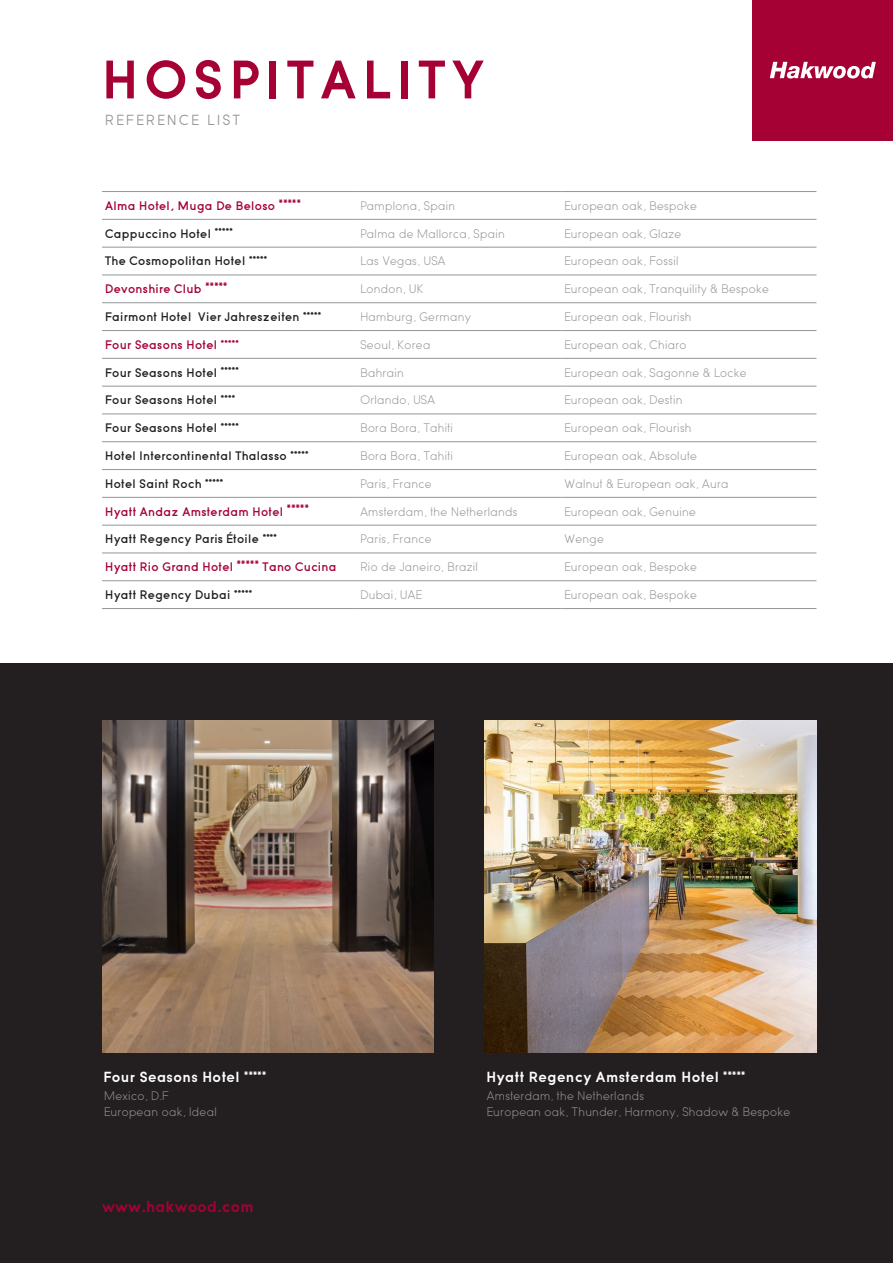
<style>
.page{position:relative;width:893px;height:1263px;background:#fff}
.page>*{position:absolute;margin:0;border:0;box-sizing:border-box;transform-origin:0 0}
.t1{font:700 54px "Sofia";letter-spacing:.12em;color:#a50134}
.t2{font:700 15.75px "Sofia";letter-spacing:.02em;color:#a50134}
.t3{font:700 14.7px "Sofia";letter-spacing:.03em;color:#fff}
.t4{font:14.7px "Sofia";letter-spacing:.18em;color:#939598}
.t5{font:300 12.3px "Sofia";letter-spacing:.03em;color:#939598}
.t6{font:500 12.3px "Sofia";letter-spacing:.03em;color:#231f20}
.t7{font:500 12.3px "Sofia";letter-spacing:.03em;color:#a50134}
</style>
<div class="page">
<div style="left:0;top:663px;width:893px;height:600px;background:#231f20"></div>
<img style="left:102px;top:721px;width:332px;height:331px">
<img style="left:485px;top:721px;width:331px;height:331px">
<div style="left:753px;top:0;width:140px;height:140px;background:#a50134"></div>
<svg style="left:770px;top:62px;width:106px;height:17px"></svg>
<hr style="left:102px;top:191px;width:255px;height:1px;background:#939598">
<hr style="left:357px;top:191px;width:204px;height:1px;background:#939598">
<hr style="left:561px;top:191px;width:255px;height:1px;background:#939598">
<hr style="left:102px;top:219px;width:255px;height:1px;background:#939598">
<hr style="left:357px;top:219px;width:204px;height:1px;background:#939598">
<hr style="left:561px;top:219px;width:255px;height:1px;background:#939598">
<hr style="left:102px;top:247px;width:255px;height:1px;background:#939598">
<hr style="left:357px;top:247px;width:204px;height:1px;background:#939598">
<hr style="left:561px;top:247px;width:255px;height:1px;background:#939598">
<hr style="left:102px;top:275px;width:255px;height:1px;background:#939598">
<hr style="left:357px;top:275px;width:204px;height:1px;background:#939598">
<hr style="left:561px;top:275px;width:255px;height:1px;background:#939598">
<hr style="left:102px;top:302px;width:255px;height:1px;background:#939598">
<hr style="left:357px;top:302px;width:204px;height:1px;background:#939598">
<hr style="left:561px;top:302px;width:255px;height:1px;background:#939598">
<hr style="left:102px;top:330px;width:255px;height:1px;background:#939598">
<hr style="left:357px;top:330px;width:204px;height:1px;background:#939598">
<hr style="left:561px;top:330px;width:255px;height:1px;background:#939598">
<hr style="left:102px;top:358px;width:255px;height:1px;background:#939598">
<hr style="left:357px;top:358px;width:204px;height:1px;background:#939598">
<hr style="left:561px;top:358px;width:255px;height:1px;background:#939598">
<hr style="left:102px;top:386px;width:255px;height:1px;background:#939598">
<hr style="left:357px;top:386px;width:204px;height:1px;background:#939598">
<hr style="left:561px;top:386px;width:255px;height:1px;background:#939598">
<hr style="left:102px;top:414px;width:255px;height:1px;background:#939598">
<hr style="left:357px;top:414px;width:204px;height:1px;background:#939598">
<hr style="left:561px;top:414px;width:255px;height:1px;background:#939598">
<hr style="left:102px;top:441px;width:255px;height:1px;background:#939598">
<hr style="left:357px;top:441px;width:204px;height:1px;background:#939598">
<hr style="left:561px;top:441px;width:255px;height:1px;background:#939598">
<hr style="left:102px;top:469px;width:255px;height:1px;background:#939598">
<hr style="left:357px;top:469px;width:204px;height:1px;background:#939598">
<hr style="left:561px;top:469px;width:255px;height:1px;background:#939598">
<hr style="left:102px;top:497px;width:255px;height:1px;background:#939598">
<hr style="left:357px;top:497px;width:204px;height:1px;background:#939598">
<hr style="left:561px;top:497px;width:255px;height:1px;background:#939598">
<hr style="left:102px;top:525px;width:255px;height:1px;background:#939598">
<hr style="left:357px;top:525px;width:204px;height:1px;background:#939598">
<hr style="left:561px;top:525px;width:255px;height:1px;background:#939598">
<hr style="left:102px;top:553px;width:255px;height:1px;background:#939598">
<hr style="left:357px;top:553px;width:204px;height:1px;background:#939598">
<hr style="left:561px;top:553px;width:255px;height:1px;background:#939598">
<hr style="left:102px;top:580px;width:255px;height:1px;background:#939598">
<hr style="left:357px;top:580px;width:204px;height:1px;background:#939598">
<hr style="left:561px;top:580px;width:255px;height:1px;background:#939598">
<hr style="left:102px;top:608px;width:255px;height:1px;background:#939598">
<hr style="left:357px;top:608px;width:204px;height:1px;background:#939598">
<hr style="left:561px;top:608px;width:255px;height:1px;background:#939598">
<p class="t1" style="left:102px;top:47px;width:383px">HOSPITALITY</p>
<p class="t4" style="left:105px;top:112px;width:136px">REFERENCE LIST</p>
<p class="t7" style="left:105px;top:198px;width:197px">Alma Hotel, Muga De Beloso *****</p>
<p class="t5" style="left:360px;top:199px;width:96px">Pamplona, Spain</p>
<p class="t5" style="left:564px;top:199px;width:134px">European oak, Bespoke</p>
<p class="t6" style="left:105px;top:226px;width:129px">Cappuccino Hotel <sup>*****</sup></p>
<p class="t5" style="left:360px;top:227px;width:146px">Palma de Mallorca, Spain</p>
<p class="t5" style="left:564px;top:227px;width:118px">European oak, Glaze</p>
<p class="t6" style="left:105px;top:254px;width:163px">The Cosmopolitan Hotel <sup>*****</sup></p>
<p class="t5" style="left:360px;top:254px;width:87px">Las Vegas, USA</p>
<p class="t5" style="left:564px;top:254px;width:115px">European oak, Fossil</p>
<p class="t7" style="left:105px;top:282px;width:124px">Devonshire Club *****</p>
<p class="t5" style="left:360px;top:282px;width:65px">London, UK</p>
<p class="t5" style="left:564px;top:282px;width:206px">European oak, Tranquility &amp; Bespoke</p>
<p class="t6" style="left:105px;top:310px;width:218px">Fairmont Hotel Vier Jahreszeiten <sup>*****</sup></p>
<p class="t5" style="left:360px;top:310px;width:112px">Hamburg, Germany</p>
<p class="t5" style="left:564px;top:310px;width:129px">European oak, Flourish</p>
<p class="t7" style="left:105px;top:337px;width:135px">Four Seasons Hotel <sup>*****</sup></p>
<p class="t5" style="left:360px;top:338px;width:72px">Seoul, Korea</p>
<p class="t5" style="left:564px;top:338px;width:123px">European oak, Chiaro</p>
<p class="t6" style="left:105px;top:365px;width:135px">Four Seasons Hotel <sup>*****</sup></p>
<p class="t5" style="left:360px;top:366px;width:45px">Bahrain</p>
<p class="t5" style="left:564px;top:366px;width:184px">European oak, Sagonne &amp; Locke</p>
<p class="t6" style="left:105px;top:393px;width:131px">Four Seasons Hotel <sup>****</sup></p>
<p class="t5" style="left:360px;top:393px;width:76px">Orlando, USA</p>
<p class="t5" style="left:564px;top:393px;width:119px">European oak, Destin</p>
<p class="t6" style="left:105px;top:421px;width:135px">Four Seasons Hotel <sup>*****</sup></p>
<p class="t5" style="left:360px;top:421px;width:94px">Bora Bora, Tahiti</p>
<p class="t5" style="left:564px;top:421px;width:129px">European oak, Flourish</p>
<p class="t6" style="left:105px;top:448px;width:205px">Hotel Intercontinental Thalasso <sup>*****</sup></p>
<p class="t5" style="left:360px;top:449px;width:94px">Bora Bora, Tahiti</p>
<p class="t5" style="left:564px;top:449px;width:134px">European oak, Absolute</p>
<p class="t6" style="left:105px;top:476px;width:119px">Hotel Saint Roch <sup>*****</sup></p>
<p class="t5" style="left:360px;top:477px;width:73px">Paris, France</p>
<p class="t5" style="left:564px;top:477px;width:166px">Walnut &amp; European oak, Aura</p>
<p class="t7" style="left:105px;top:504px;width:205px">Hyatt Andaz Amsterdam Hotel *****</p>
<p class="t5" style="left:360px;top:504px;width:159px">Amsterdam, the Netherlands</p>
<p class="t5" style="left:564px;top:504px;width:133px">European oak, Genuine</p>
<p class="t6" style="left:105px;top:532px;width:173px">Hyatt Regency Paris Étoile <sup>****</sup></p>
<p class="t5" style="left:360px;top:532px;width:73px">Paris, France</p>
<p class="t5" style="left:564px;top:532px;width:41px">Wenge</p>
<p class="t7" style="left:105px;top:560px;width:233px">Hyatt Rio Grand Hotel ***** Tano Cucina</p>
<p class="t5" style="left:360px;top:560px;width:119px">Rio de Janeiro, Brazil</p>
<p class="t5" style="left:564px;top:560px;width:134px">European oak, Bespoke</p>
<p class="t6" style="left:105px;top:587px;width:148px">Hyatt Regency Dubai <sup>*****</sup></p>
<p class="t5" style="left:360px;top:588px;width:63px">Dubai, UAE</p>
<p class="t5" style="left:564px;top:588px;width:134px">European oak, Bespoke</p>
<p class="t3" style="left:104px;top:1068px;width:164px">Four Seasons Hotel <sup>*****</sup></p>
<p class="t5" style="left:104px;top:1089px;width:66px">Mexico, D.F</p>
<p class="t5" style="left:104px;top:1104px;width:114px">European oak, Ideal</p>
<p class="t2" style="left:102px;top:1197px;width:153px">www.hakwood.com</p>
<p class="t3" style="left:486px;top:1068px;width:260px">Hyatt Regency Amsterdam Hotel <sup>*****</sup></p>
<p class="t5" style="left:487px;top:1089px;width:159px">Amsterdam, the Netherlands</p>
<p class="t5" style="left:487px;top:1104px;width:305px">European oak, Thunder, Harmony, Shadow &amp; Bespoke</p>
</div>
